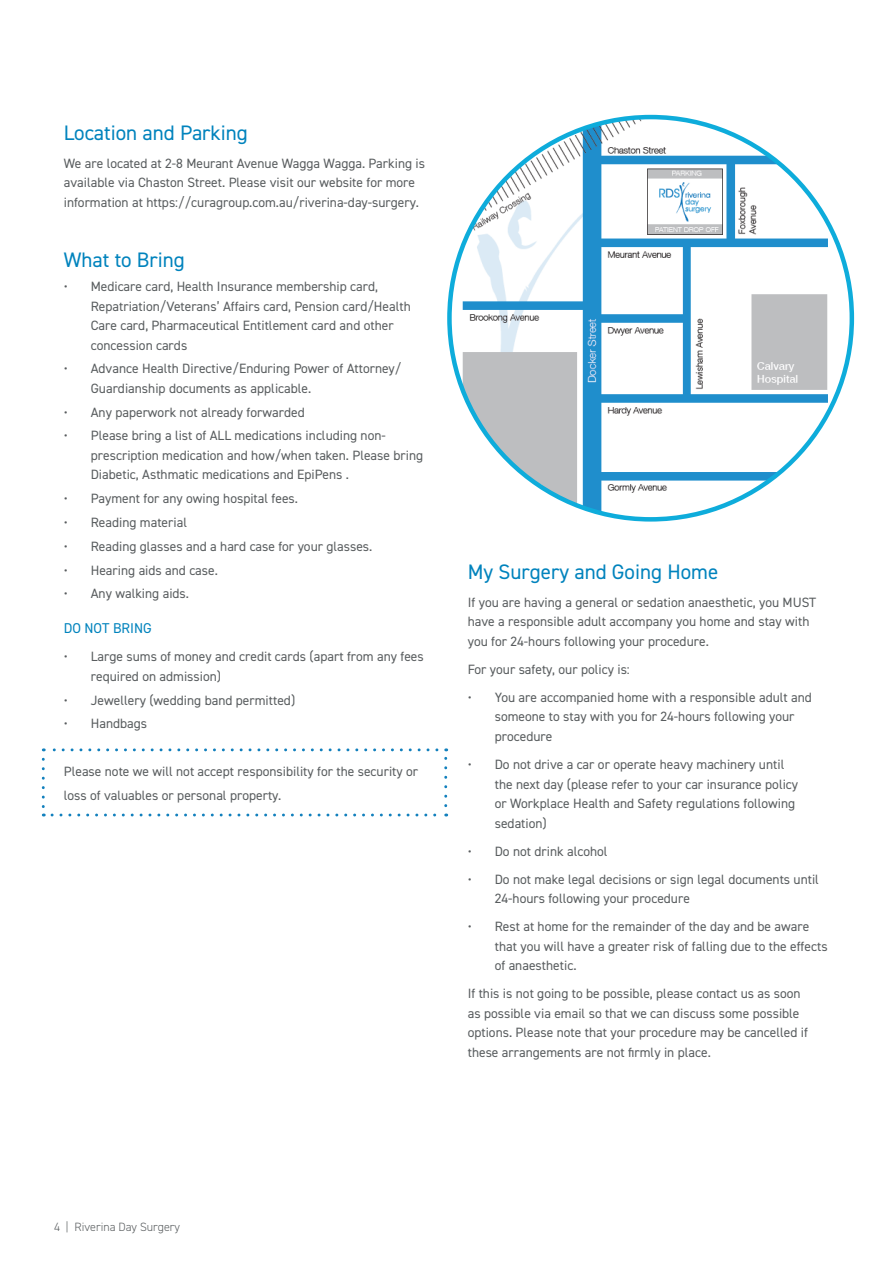
<style>
.page{position:relative;width:893px;height:1263px;background:#fff}
.page>*{position:absolute;margin:0;border:0;box-sizing:border-box;transform-origin:0 0}
.Bullets{font:21px "DIN2014";color:#0083bd}
.Headline2{font:21px "DIN2014";color:#0083bd}
.Body_Copy{font:21px "DIN2014";color:#0083bd}
.Headline4{font:14.25px "DIN2014";color:#0083bd}
.Body_Copy-2{font:13.5px/19.5px "DIN2014";color:#595d5f}
.Bullets-2{font:13.5px/19.5px "DIN2014";color:#595d5f}
.t1{font:300 12px "DIN2014";color:#595d5f}
</style>
<div class="page">
<img style="left:452px;top:117px;width:391px;height:400px">
<svg style="left:42px;top:759px;width:3px;height:57px"></svg>
<svg style="left:52px;top:813px;width:395px;height:3px"></svg>
<svg style="left:444px;top:748px;width:3px;height:58px"></svg>
<svg style="left:43px;top:748px;width:394px;height:3px"></svg>
<p class="Headline2" style="left:64px;top:119px;width:186px">Location and Parking</p>
<p class="Bullets-2" style="left:64px;top:153px;width:363px">We are located at 2-8 Meurant Avenue Wagga Wagga. Parking is available via Chaston Street. Please visit our website for more information at https://curagroup.com.au/riverina-day-surgery.</p>
<p class="Body_Copy" style="left:64px;top:247px;width:123px">What to Bring</p>
<p class="Body_Copy-2" style="left:91px;top:277px;width:322px;text-indent:-27px">• Medicare card, Health Insurance membership card, Repatriation/Veterans’ Affairs card, Pension card/Health Care card, Pharmaceutical Entitlement card and other concession cards</p>
<p class="Body_Copy-2" style="left:91px;top:359px;width:312px;text-indent:-27px">• Advance Health Directive/Enduring Power of Attorney/<br>Guardianship documents as applicable.</p>
<p class="Body_Copy-2" style="left:64px;top:402px;width:242px">• Any paperwork not already forwarded</p>
<p class="Body_Copy-2" style="left:91px;top:426px;width:334px;text-indent:-27px">• Please bring a list of ALL medications including non&shy;prescription medication and how/when taken. Please bring<br>Diabetic, Asthmatic medications and EpiPens .</p>
<p class="Body_Copy-2" style="left:64px;top:489px;width:236px">• Payment for any owing hospital fees.</p>
<p class="Body_Copy-2" style="left:64px;top:512px;width:125px">• Reading material</p>
<p class="Body_Copy-2" style="left:64px;top:536px;width:310px">• Reading glasses and a hard case for your glasses.</p>
<p class="Body_Copy-2" style="left:64px;top:560px;width:156px">• Hearing aids and case.</p>
<p class="Body_Copy-2" style="left:64px;top:584px;width:127px">• Any walking aids.</p>
<p class="Headline4" style="left:64px;top:619px;width:90px">DO NOT BRING</p>
<p class="Body_Copy-2" style="left:91px;top:647px;width:334px;text-indent:-27px">• Large sums of money and credit cards (apart from any fees required on admission)</p>
<p class="Body_Copy-2" style="left:64px;top:690px;width:233px">• Jewellery (wedding band permitted)</p>
<p class="Body_Copy-2" style="left:64px;top:714px;width:85px">• Handbags</p>
<p class="Bullets-2" style="left:64px;top:759px;width:356px;line-height:24px">Please note we will not accept responsibility for the security or loss of valuables or personal property.</p>
<p class="Bullets" style="left:468px;top:559px;width:252px">My Surgery and Going Home</p>
<p class="Body_Copy-2" style="left:468px;top:592px;width:350px">If you are having a general or sedation anaesthetic, you MUST have a responsible adult accompany you home and stay with you for 24-hours following your procedure.</p>
<p class="Body_Copy-2" style="left:468px;top:659px;width:164px">For your safety, our policy is:</p>
<p class="Body_Copy-2" style="left:495px;top:687px;width:319px;text-indent:-27px">• You are accompanied home with a responsible adult and someone to stay with you for 24-hours following your procedure</p>
<p class="Body_Copy-2" style="left:495px;top:754px;width:305px;text-indent:-27px">• Do not drive a car or operate heavy machinery until the next day (please refer to your car insurance policy or Workplace Health and Safety regulations following sedation)</p>
<p class="Body_Copy-2" style="left:468px;top:841px;width:141px">• Do not drink alcohol</p>
<p class="Body_Copy-2" style="left:495px;top:869px;width:326px;text-indent:-27px">• Do not make legal decisions or sign legal documents until<br>24-hours following your procedure</p>
<p class="Body_Copy-2" style="left:495px;top:916px;width:334px;text-indent:-27px">• Rest at home for the remainder of the day and be aware that you will have a greater risk of falling due to the effects of anaesthetic.</p>
<p class="Body_Copy-2" style="left:468px;top:983px;width:342px">If this is not going to be possible, please contact us as soon as possible via email so that we can discuss some possible options. Please note that your procedure may be cancelled if these arrangements are not firmly in place.</p>
<p class="t1" style="left:54px;top:1220px;width:128px">4 | Riverina Day Surgery</p>
</div>
